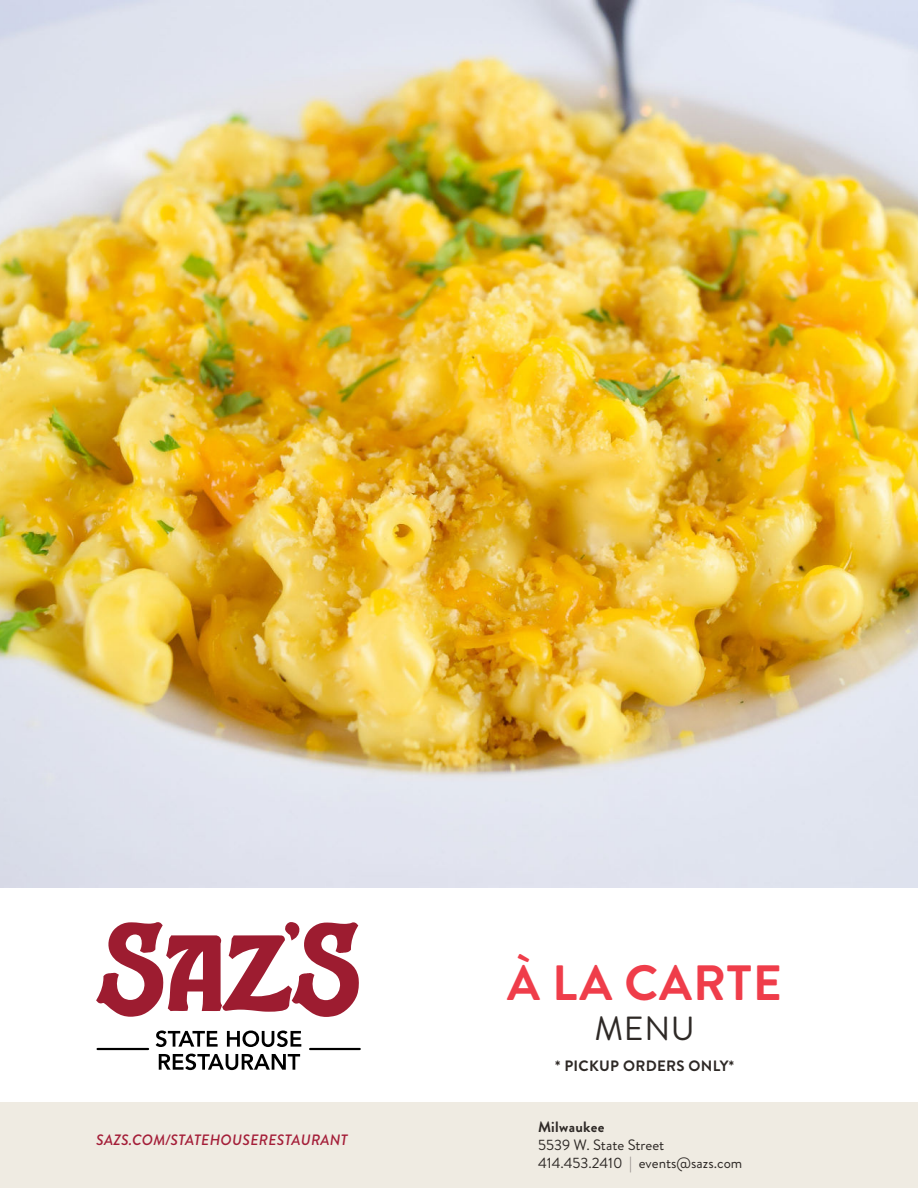
<style>
.page{position:relative;width:918px;height:1188px;background:#fff}
.page>*{position:absolute;margin:0;border:0;box-sizing:border-box;transform-origin:0 0}
.t1{font:700 49.5px "Brandon Grotesque";letter-spacing:.02em;color:#ef3d4a}
.t2{font:33.45px "Brandon Grotesque";color:#2e2926}
.t3{font:15px/18px "Brandon Grotesque";color:#2e2926}
.t4{font:italic 500 15px "Brandon Grotesque";letter-spacing:.02em;color:#a41e38}
.t5{font:700 15px "Brandon Grotesque";letter-spacing:.02em;color:#2e2926}
.s1{color:#8a8381}
</style>
<div class="page">
<div style="left:0;top:1102px;width:918px;height:85px;background:#efebe2"></div>
<img style="left:0;top:0;width:918px;height:887px">
<svg style="left:96px;top:922px;width:263px;height:95px"></svg>
<svg style="left:156px;top:1031px;width:62px;height:16px"></svg>
<svg style="left:227px;top:1030px;width:74px;height:17px"></svg>
<svg style="left:159px;top:1054px;width:141px;height:16px"></svg>
<hr style="left:98px;top:1048px;width:50px;height:2px;background:#000">
<hr style="left:310px;top:1048px;width:50px;height:2px;background:#000">
<p class="t4" style="left:96px;top:1134px;width:253px">SAZS.COM/STATEHOUSERESTAURANT</p>
<h1 class="t1" style="left:507px;top:954px;width:276px">À LA CARTE</h1>
<h2 class="t2" style="left:594px;top:1015px;width:102px">MENU</h2>
<p class="t5" style="left:555px;top:1057px;width:180px">* PICKUP ORDERS ONLY*</p>
<p class="t5" style="left:538px;top:1118px;width:68px">Milwaukee</p>
<p class="t3" style="left:538px;top:1137px;width:206px">5539 W. State Street<br>414.453.2410 <span class="s1">|</span> events@sazs.com</p>
</div>
